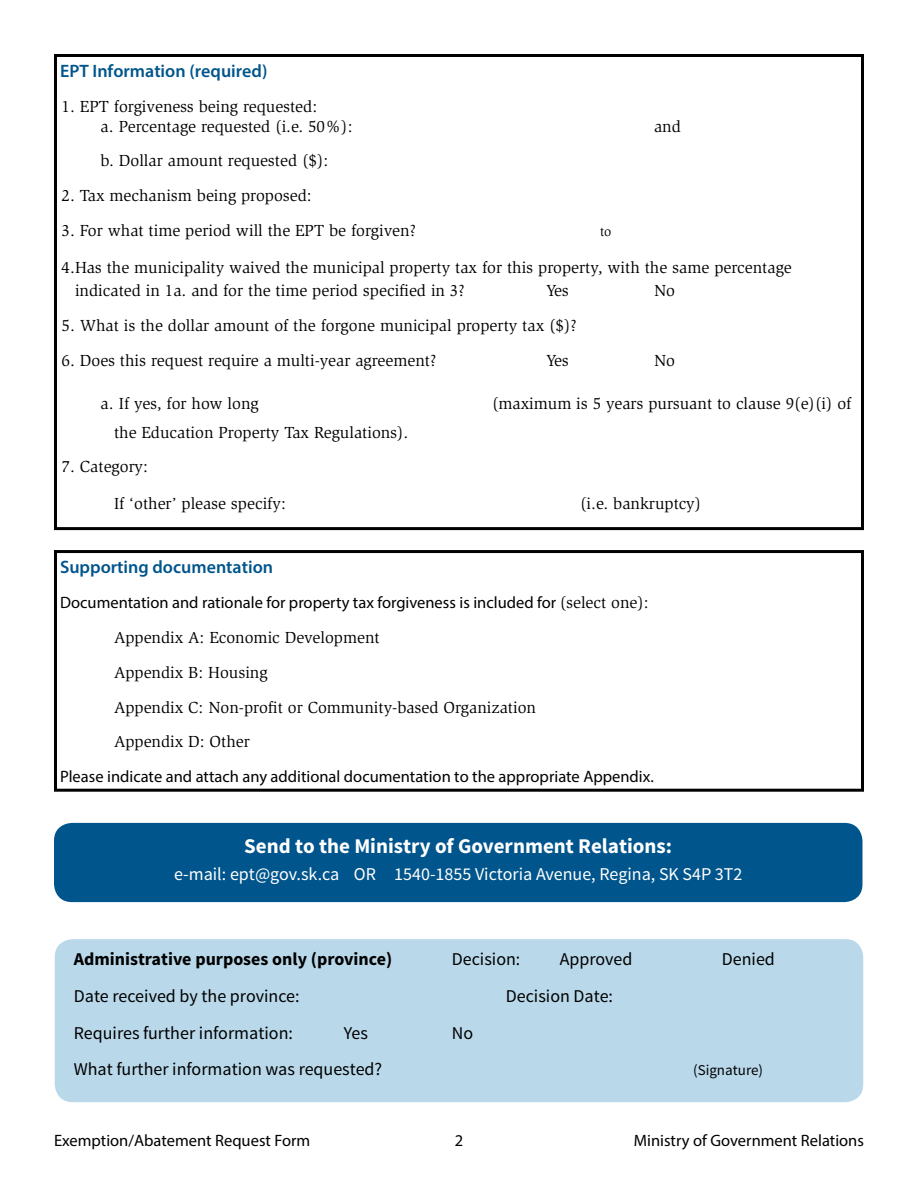
<style>
.page{position:relative;width:918px;height:1188px;background:#fff}
.page>*{position:absolute;margin:0;border:0;box-sizing:border-box;transform-origin:0 0}
.t1{font:700 21px "Source Sans Pro";color:#fff}
.t2{font:18px "Source Sans Pro";color:#000}
.t3{font:18px "Source Sans Pro";color:#fff}
.t4{font:600 18px "Myriad Pro";color:#00558c}
.t5{font:700 18px "Source Sans Pro";color:#000}
.t6{font:16.5px/34.8px "Slimbach Std";color:#000}
.t7{font:16.5px "Myriad Pro";color:#000}
.t8{font:15px "Source Sans Pro";color:#000}
.t9{font:13.5px "Slimbach Std";color:#000}
.s1{font-family:"Slimbach Std"}
</style>
<div class="page">
<div style="left:54px;top:54px;width:810px;height:476px;border:3px solid #000"></div>
<div style="left:54px;top:550px;width:810px;height:242px;border:3px solid #000"></div>
<div style="left:55px;top:939px;width:808px;height:163px;background:#b9d9eb;border-radius:18px"></div>
<div style="left:54px;top:823px;width:808px;height:79px;background:#00558c;border-radius:18px"></div>
<p class="t4" style="left:60px;top:59px;width:209px">EPT Information (required)</p>
<p class="t6" style="left:101px;top:96px;width:254px;line-height:19.8px;text-indent:-39px">1. EPT forgiveness being requested:<br>a. Percentage requested (i.e. 50%):</p>
<p class="t6" style="left:654px;top:109px;width:28px">and</p>
<p class="t6" style="left:101px;top:144px;width:229px">b. Dollar amount requested ($):</p>
<p class="t6" style="left:62px;top:178px;width:252px">2. Tax mechanism being proposed:</p>
<p class="t6" style="left:62px;top:213px;width:356px">3. For what time period will the EPT be forgiven?</p>
<p class="t9" style="left:600px;top:224px;width:13px">to</p>
<p class="t6" style="left:75px;top:257px;width:718px;line-height:22.5px;text-indent:-13px">4.Has the municipality waived the municipal property tax for this property, with the same percentage indicated in 1a. and for the time period specified in 3?</p>
<p class="t6" style="left:546px;top:273px;width:24px">Yes</p>
<p class="t6" style="left:654px;top:273px;width:23px">No</p>
<p class="t6" style="left:62px;top:308px;width:517px">5. What is the dollar amount of the forgone municipal property tax ($)?</p>
<p class="t6" style="left:62px;top:343px;width:377px">6. Does this request require a multi-year agreement?</p>
<p class="t6" style="left:546px;top:343px;width:24px">Yes</p>
<p class="t6" style="left:654px;top:343px;width:23px">No</p>
<p class="t6" style="left:101px;top:386px;width:160px">a. If yes, for how long</p>
<p class="t6" style="left:492px;top:386px;width:361px">(maximum is 5 years pursuant to clause 9(e)(i) of</p>
<p class="t6" style="left:114px;top:415px;width:296px">the Education Property Tax Regulations).</p>
<p class="t6" style="left:62px;top:450px;width:88px">7. Category:</p>
<p class="t6" style="left:114px;top:486px;width:173px">If ‘other’ please specify:</p>
<p class="t6" style="left:580px;top:486px;width:122px">(i.e. bankruptcy)</p>
<p class="t4" style="left:60px;top:556px;width:215px">Supporting documentation</p>
<p class="t7" style="left:60px;top:593px;width:590px">Documentation and rationale for property tax forgiveness is included for <span class="s1">(select one):</span></p>
<p class="t6" style="left:114px;top:620px;width:423px">Appendix A: Economic Development<br>Appendix B: Housing<br>Appendix C: Non-profit or Community-based Organization<br>Appendix D: Other</p>
<p class="t7" style="left:60px;top:767px;width:595px">Please indicate and attach any additional documentation to the appropriate Appendix.</p>
<p class="t1" style="left:244px;top:832px;width:429px">Send to the Ministry of Government Relations:</p>
<p class="t3" style="left:174px;top:863px;width:570px">e-mail: ept@gov.sk.ca OR 1540-1855 Victoria Avenue, Regina, SK S4P 3T2</p>
<p class="t5" style="left:74px;top:948px;width:320px">Administrative purposes only (province)</p>
<p class="t2" style="left:452px;top:948px;width:70px">Decision:</p>
<p class="t2" style="left:560px;top:948px;width:74px">Approved</p>
<p class="t2" style="left:722px;top:948px;width:55px">Denied</p>
<p class="t2" style="left:74px;top:985px;width:227px">Date received by the province:</p>
<p class="t2" style="left:506px;top:985px;width:109px">Decision Date:</p>
<p class="t2" style="left:74px;top:1021px;width:221px">Requires further information:</p>
<p class="t2" style="left:344px;top:1021px;width:26px">Yes</p>
<p class="t2" style="left:452px;top:1021px;width:23px">No</p>
<p class="t2" style="left:74px;top:1058px;width:310px">What further information was requested?</p>
<p class="t8" style="left:693px;top:1061px;width:71px">(Signature)</p>
<p class="t7" style="left:54px;top:1131px;width:258px">Exemption/Abatement Request Form</p>
<p class="t7" style="left:455px;top:1131px;width:10px">2</p>
<p class="t7" style="left:634px;top:1131px;width:232px">Ministry of Government Relations</p>
</div>
